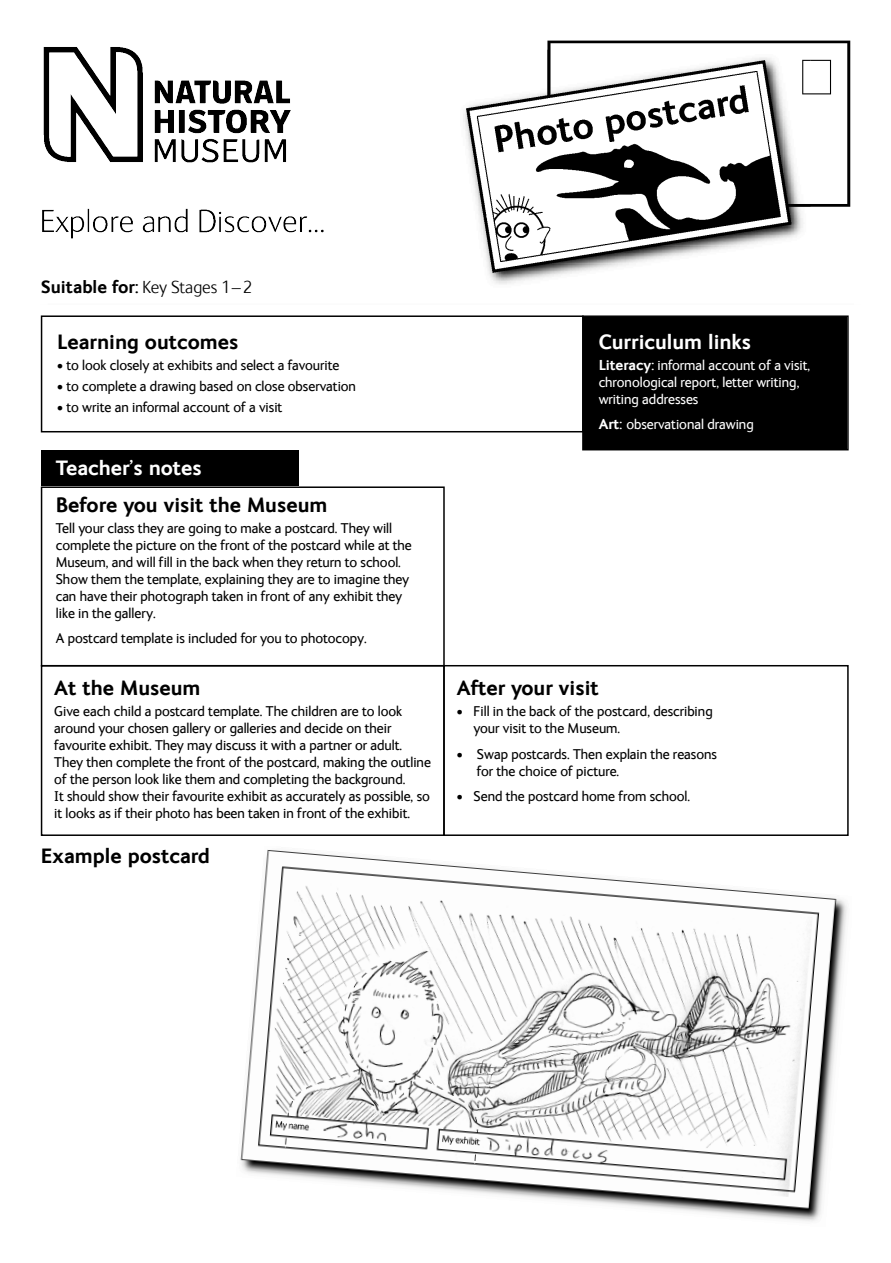
<style>
.page{position:relative;width:891px;height:1263px;background:#fff}
.page>*{position:absolute;margin:0;border:0;box-sizing:border-box;transform-origin:0 0}
.t1{font:700 21px "NHM Ingrid";color:#000}
.t2{font:700 21px "NHM Ingrid";color:#fff}
.t3{font:700 18px "NHM Ingrid";color:#000}
.t4{font:14.7px/16.8px "NHM Ingrid";color:#000}
.t5{font:14.7px/16.8px "NHM Ingrid";color:#fff}
.s1{font-weight:300}
.s2{font-weight:700}
</style>
<div class="page">
<img style="left:240px;top:850px;width:607px;height:372px">
<img style="left:42px;top:40px;width:809px;height:244px">
<div style="left:41px;top:315px;width:543px;height:117px;border:2px solid #000"></div>
<div style="left:584px;top:317px;width:263px;height:132px;background:#000"></div>
<div style="left:582px;top:315px;width:267px;height:135px;border:2px solid #000"></div>
<div style="left:41px;top:450px;width:258px;height:36px;background:#000"></div>
<div style="left:41px;top:486px;width:404px;height:180px;border:2px solid #000"></div>
<div style="left:41px;top:665px;width:404px;height:171px;border:2px solid #000"></div>
<div style="left:443px;top:665px;width:406px;height:171px;border:2px solid #000"></div>
<p class="t3" style="left:41px;top:278px;width:213px">Suitable for: <span class="s1">Key Stages 1–2</span></p>
<h1 class="t1" style="left:57px;top:332px;width:183px">Learning outcomes</h1>
<p class="t4" style="left:57px;top:357px;width:284px">• to look closely at exhibits and select a favourite</p>
<p class="t4" style="left:57px;top:378px;width:300px">• to complete a drawing based on close observation</p>
<p class="t4" style="left:57px;top:399px;width:227px">• to write an informal account of a visit</p>
<h1 class="t2" style="left:56px;top:458px;width:148px">Teacher’s notes</h1>
<h1 class="t1" style="left:56px;top:495px;width:273px">Before you visit the Museum</h1>
<p class="t4" style="left:56px;top:521px;width:358px">Tell your class they are going to make a postcard. They will complete the picture on the front of the postcard while at the Museum, and will fill in the back when they return to school.<br>Show them the template, explaining they are to imagine they can have their photograph taken in front of any exhibit they like in the gallery.</p>
<p class="t4" style="left:56px;top:630px;width:313px">A postcard template is included for you to photocopy.</p>
<h1 class="t1" style="left:54px;top:678px;width:148px">At the Museum</h1>
<p class="t4" style="left:54px;top:704px;width:378px">Give each child a postcard template. The children are to look around your chosen gallery or galleries and decide on their favourite exhibit. They may discuss it with a partner or adult.<br>They then complete the front of the postcard, making the outline of the person look like them and completing the background.<br>It should show their favourite exhibit as accurately as possible, so it looks as if their photo has been taken in front of the exhibit.</p>
<h1 class="t1" style="left:41px;top:846px;width:171px">Example postcard</h1>
<h1 class="t2" style="left:599px;top:332px;width:154px">Curriculum links</h1>
<p class="t5" style="left:599px;top:357px;width:213px"><span class="s2">Literacy:</span> informal account of a visit, chronological report, letter writing, writing addresses</p>
<p class="t5" style="left:599px;top:416px;width:157px"><span class="s2">Art:</span> observational drawing</p>
<h1 class="t1" style="left:457px;top:678px;width:144px">After your visit</h1>
<p class="t4" style="left:474px;top:704px;width:241px;text-indent:-17px">• Fill in the back of the postcard, describing your visit to the Museum.</p>
<p class="t4" style="left:477px;top:746px;width:241px;text-indent:-20px">• Swap postcards. Then explain the reasons for the choice of picture.</p>
<p class="t4" style="left:457px;top:788px;width:235px">• Send the postcard home from school.</p>
</div>
